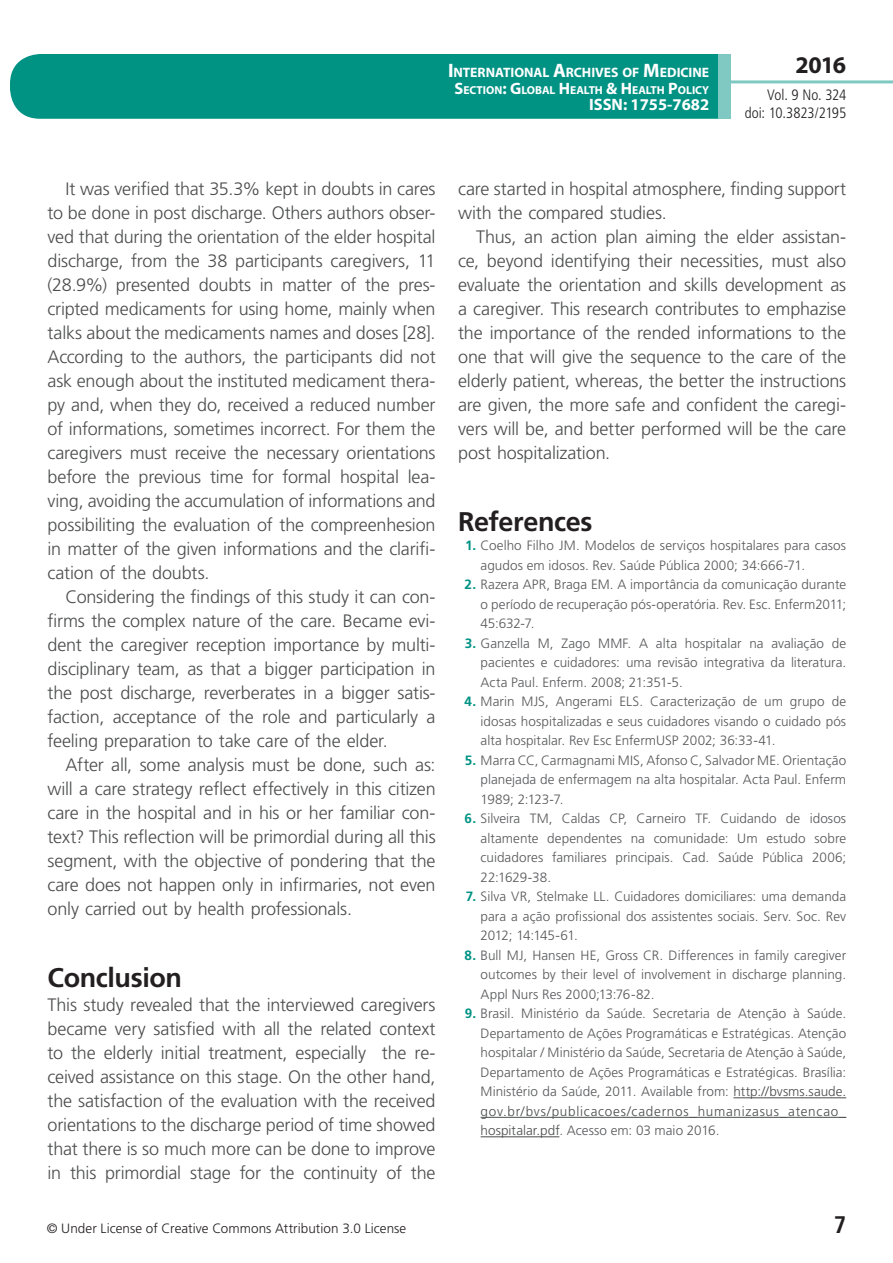
<style>
.page{position:relative;width:893px;height:1263px;background:#fff}
.page>*{position:absolute;margin:0;border:0;box-sizing:border-box;transform-origin:0 0}
.t1{font:700 27px "Frutiger LT Std";letter-spacing:-.015em;color:#231f20}
.t2{font:700 24px "Myriad Pro";color:#231f20}
.t3{font:700 condensed 24px "Frutiger LT Std";color:#231f20}
.t4{font:300 18px/24px "Frutiger LT Std";letter-spacing:-.01em;color:#4b4c4d;text-align:justify}
.t5{font:700 16.5px "Myriad Pro";color:#fff}
.t6{font:300 condensed 15px/18px "Frutiger LT Std";letter-spacing:-.01em;color:#231f20;text-align:right}
.t7{font:700 13.65px "Myriad Pro";letter-spacing:-.005em;color:#fff}
.t8{font:300 13.5px/19.5px "Frutiger LT Std";letter-spacing:.005em;color:#57585a;text-align:justify}
.t9{font:300 13.5px "Frutiger LT Std";letter-spacing:.005em;color:#231f20}
.t10{font:700 11.55px "Myriad Pro";color:#fff}
.s1{font-size:19.5px}
.s2{font-size:16.5px}
.s3{font-weight:700;color:#009384}
.s4{color:#4b4c4d}
</style>
<div class="page">
<div style="left:10px;top:54px;width:775px;height:65px;background:#009384;border-radius:30px"></div>
<div style="left:732px;top:0;width:161px;height:157px;background:#fff"></div>
<hr style="left:730px;top:80px;width:163px;height:3px;background:#80c9c2">
<div style="left:718px;top:54px;width:13px;height:65px;background:#80c9c2"></div>
<hr style="left:733px;top:1097px;width:113px;height:1px;background:#4b4c4d">
<hr style="left:481px;top:1117px;width:365px;height:1px;background:#4b4c4d">
<hr style="left:481px;top:1136px;width:78px;height:1px;background:#4b4c4d">
<p class="t7" style="left:448px;top:64px;width:263px"><span class="s1">I</span>NTERNATIONAL <span class="s1">A</span>RCHIVES OF <span class="s1">M</span>EDICINE</p>
<p class="t10" style="left:454px;top:82px;width:256px"><span class="s2">S</span>ECTION<span class="s2">: G</span>LOBAL <span class="s2">H</span> EALTH <span class="s2">&amp; H</span> EALTH <span class="s2">P</span>OLICY</p>
<p class="t5" style="left:589px;top:94px;width:122px">ISSN: 1755-7682</p>
<h2 class="t2" style="left:795px;top:49px;width:52px">2016</h2>
<p class="t6" style="left:745px;top:86px;width:103px">Vol. 9 No. 324 doi: 10.3823/2195</p>
<p class="t4" style="left:48px;top:177px;width:390px;text-indent:18px">It was verified that 35.3% kept in doubts in cares to be done in post discharge. Others authors obser&shy;ved that during the orientation of the elder hospital discharge, from the 38 participants caregivers, 11 (28.9%) presented doubts in matter of the pres&shy;cripted medicaments for using home, mainly when talks about the medicaments names and doses [28].<br>According to the authors, the participants did not ask enough about the instituted medicament thera&shy;py and, when they do, received a reduced number of informations, sometimes incorrect. For them the caregivers must receive the necessary orientations before the previous time for formal hospital lea&shy;ving, avoiding the accumulation of informations and possibiliting the evaluation of the compreenhesion in matter of the given informations and the clarifi&shy;cation of the doubts.</p>
<p class="t4" style="left:48px;top:585px;width:390px;text-indent:18px">Considering the findings of this study it can con&shy;firms the complex nature of the care. Became evi&shy;dent the caregiver reception importance by multi&shy;disciplinary team, as that a bigger participation in the post discharge, reverberates in a bigger satis&shy;faction, acceptance of the role and particularly a feeling preparation to take care of the elder.</p>
<p class="t4" style="left:48px;top:753px;width:390px;text-indent:18px">After all, some analysis must be done, such as: will a care strategy reflect effectively in this citizen care in the hospital and in his or her familiar con&shy;text? This reflection will be primordial during all this segment, with the objective of pondering that the care does not happen only in infirmaries, not even only carried out by health professionals.</p>
<h1 class="t1" style="left:48px;top:962px;width:136px">Conclusion</h1>
<p class="t4" style="left:48px;top:993px;width:390px">This study revealed that the interviewed caregivers became very satisfied with all the related context to the elderly initial treatment, especially the re&shy;ceived assistance on this stage. On the other hand, the satisfaction of the evaluation with the received orientations to the discharge period of time showed that there is so much more can be done to improve in this primordial stage for the continuity of the</p>
<p class="t4" style="left:458px;top:177px;width:390px">care started in hospital atmosphere, finding support with the compared studies.</p>
<p class="t4" style="left:458px;top:225px;width:390px;text-indent:18px">Thus, an action plan aiming the elder assistan&shy;ce, beyond identifying their necessities, must also evaluate the orientation and skills development as a caregiver. This research contributes to emphazise the importance of the rended informations to the one that will give the sequence to the care of the elderly patient, whereas, the better the instructions are given, the more safe and confident the caregi&shy;vers will be, and better performed will be the care post hospitalization.</p>
<h1 class="t1" style="left:458px;top:506px;width:136px">References</h1>
<p class="t8" style="left:481px;top:536px;width:367px;text-indent:-16px"><span class="s3">1.</span> Coelho Filho JM. Modelos de serviços hospitalares para casos agudos em idosos. Rev. Saúde Pública 2000; 34:666-71.</p>
<p class="t8" style="left:481px;top:575px;width:367px;text-indent:-16px"><span class="s3">2.</span> Razera APR, Braga EM. A importância da comunicação durante o período de recuperação pós-operatória. Rev. Esc. Enferm2011; 45:632-7.</p>
<p class="t8" style="left:481px;top:634px;width:367px;text-indent:-16px"><span class="s3">3.</span> Ganzella M, Zago MMF. A alta hospitalar na avaliação de pacientes e cuidadores: uma revisão integrativa da literatura.<br>Acta Paul. Enferm. 2008; 21:351-5.</p>
<p class="t8" style="left:481px;top:692px;width:367px;text-indent:-16px"><span class="s3">4.</span> Marin MJS, Angerami ELS. Caracterização de um grupo de idosas hospitalizadas e seus cuidadores visando o cuidado pós alta hospitalar. Rev Esc EnfermUSP 2002; 36:33-41.</p>
<p class="t8" style="left:481px;top:751px;width:367px;text-indent:-16px"><span class="s3">5.</span> Marra CC, Carmagnami MIS, Afonso C, Salvador ME. Orientação planejada de enfermagem na alta hospitalar. Acta Paul. Enferm 1989; 2:123-7.</p>
<p class="t8" style="left:481px;top:809px;width:367px;text-indent:-16px"><span class="s3">6.</span> Silveira TM, Caldas CP, Carneiro TF. Cuidando de idosos altamente dependentes na comunidade: Um estudo sobre cuidadores familiares principais. Cad. Saúde Pública 2006; 22:1629-38.</p>
<p class="t8" style="left:481px;top:887px;width:367px;text-indent:-15px"><span class="s3">7.</span> Silva VR, Stelmake LL. Cuidadores domiciliares: uma demanda para a ação profissional dos assistentes sociais. Serv. Soc. Rev 2012; 14:145-61.</p>
<p class="t8" style="left:481px;top:945px;width:367px;text-indent:-16px"><span class="s3">8.</span> Bull MJ, Hansen HE, Gross CR. Differences in family caregiver outcomes by their level of involvement in discharge planning.<br>Appl Nurs Res 2000;13:76-82.</p>
<p class="t8" style="left:481px;top:1004px;width:367px;text-indent:-16px"><span class="s3">9.</span> Brasil. Ministério da Saúde. Secretaria de Atenção à Saúde.<br>Departamento de Ações Programáticas e Estratégicas. Atenção hospitalar / Ministério da Saúde, Secretaria de Atenção à Saúde, Departamento de Ações Programáticas e Estratégicas. Brasília:<br>Ministério da Saúde, 2011. Available from: <span class="s4">http://bvsms.saude. gov.br/bvs/publicacoes/cadernos_humanizasus_atencao_ hospitalar.pdf</span>. Acesso em: 03 maio 2016.</p>
<p class="t9" style="left:47px;top:1220px;width:361px">© Under License of Creative Commons Attribution 3.0 License</p>
<h2 class="t3" style="left:834px;top:1210px;width:14px">7</h2>
</div>
